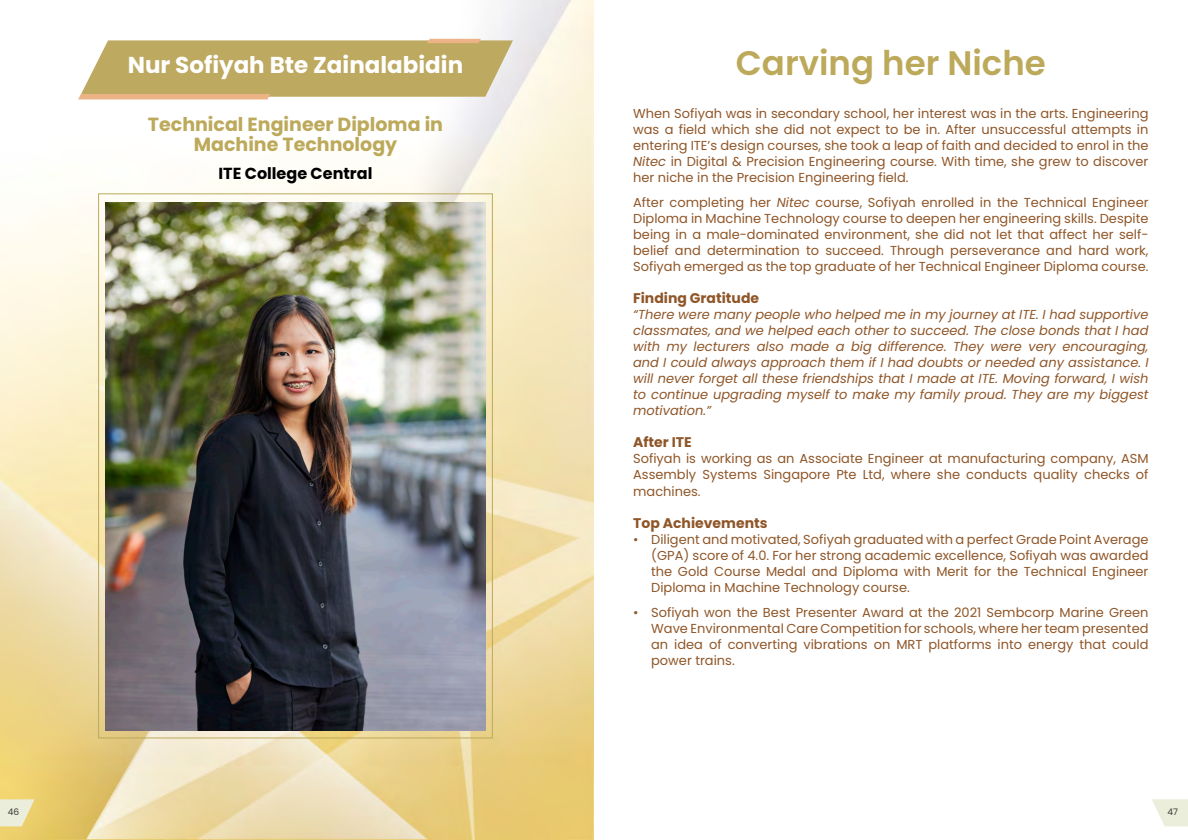
<style>
.page{position:relative;width:1188px;height:840px;background:#fff}
.page>*{position:absolute;margin:0;border:0;box-sizing:border-box;transform-origin:0 0}
.t1{font:600 34px "Poppins";color:#bca95a}
.t2{font:700 23px "Poppins";color:#fff}
.t3{font:700 19px/20px "Poppins";color:#bca95a;text-align:center}
.t4{font:700 16px "Poppins";color:#000}
.t5{font:700 14px "Poppins";color:#8f5628}
.t6{font:13px/16px "Poppins";color:#8f5628;text-align:justify}
.t7{font:italic 13px/16px "Poppins";color:#8f5628;text-align:justify}
.t8{font:9px "Poppins";color:#383838}
.s1{font-style:italic}
</style>
<div class="page">
<img style="left:0;top:0;width:593px;height:839px">
<svg style="left:0;top:799px;width:35px;height:27px"></svg>
<svg style="left:1152px;top:799px;width:36px;height:27px"></svg>
<img style="left:105px;top:202px;width:381px;height:528px">
<svg style="left:78px;top:39px;width:435px;height:60px"></svg>
<h2 class="t2" style="left:128px;top:51px;width:337px">Nur Sofiyah Bte Zainalabidin</h2>
<h3 class="t3" style="left:148px;top:114px;width:297px">Technical Engineer Diploma in<br>Machine Technology</h3>
<p class="t4" style="left:219px;top:164px;width:155px">ITE College Central</p>
<h1 class="t1" style="left:736px;top:43px;width:311px">Carving her Niche</h1>
<p class="t6" style="left:633px;top:106px;width:517px">When Sofiyah was in secondary school, her interest was in the arts. Engineering was a field which she did not expect to be in. After unsuccessful attempts in entering ITE’s design courses, she took a leap of faith and decided to enrol in the <span class="s1">Nitec</span> in Digital &amp; Precision Engineering course. With time, she grew to discover her niche in the Precision Engineering field.</p>
<p class="t6" style="left:633px;top:195px;width:517px">After completing her <span class="s1">Nitec</span> course, Sofiyah enrolled in the Technical Engineer Diploma in Machine Technology course to deepen her engineering skills. Despite being in a male-dominated environment, she did not let that affect her self&shy;belief and determination to succeed. Through perseverance and hard work, Sofiyah emerged as the top graduate of her Technical Engineer Diploma course.</p>
<p class="t5" style="left:633px;top:290px;width:127px">Finding Gratitude</p>
<p class="t7" style="left:633px;top:307px;width:517px">“There were many people who helped me in my journey at ITE. I had supportive classmates, and we helped each other to succeed. The close bonds that I had with my lecturers also made a big difference. They were very encouraging, and I could always approach them if I had doubts or needed any assistance. I will never forget all these friendships that I made at ITE. Moving forward, I wish to continue upgrading myself to make my family proud. They are my biggest motivation.”</p>
<p class="t5" style="left:633px;top:434px;width:60px">After ITE</p>
<p class="t6" style="left:633px;top:451px;width:517px">Sofiyah is working as an Associate Engineer at manufacturing company, ASM Assembly Systems Singapore Pte Ltd, where she conducts quality checks of machines.</p>
<p class="t5" style="left:633px;top:514px;width:136px">Top Achievements</p>
<p class="t6" style="left:651px;top:531px;width:499px;text-indent:-18px">• Diligent and motivated, Sofiyah graduated with a perfect Grade Point Average (GPA) score of 4.0. For her strong academic excellence, Sofiyah was awarded the Gold Course Medal and Diploma with Merit for the Technical Engineer Diploma in Machine Technology course.</p>
<p class="t6" style="left:651px;top:604px;width:499px;text-indent:-18px">• Sofiyah won the Best Presenter Award at the 2021 Sembcorp Marine Green Wave Environmental Care Competition for schools, where her team presented an idea of converting vibrations on MRT platforms into energy that could power trains.</p>
<p class="t8" style="left:8px;top:807px;width:13px">46</p>
<p class="t8" style="left:1167px;top:807px;width:12px">47</p>
</div>
